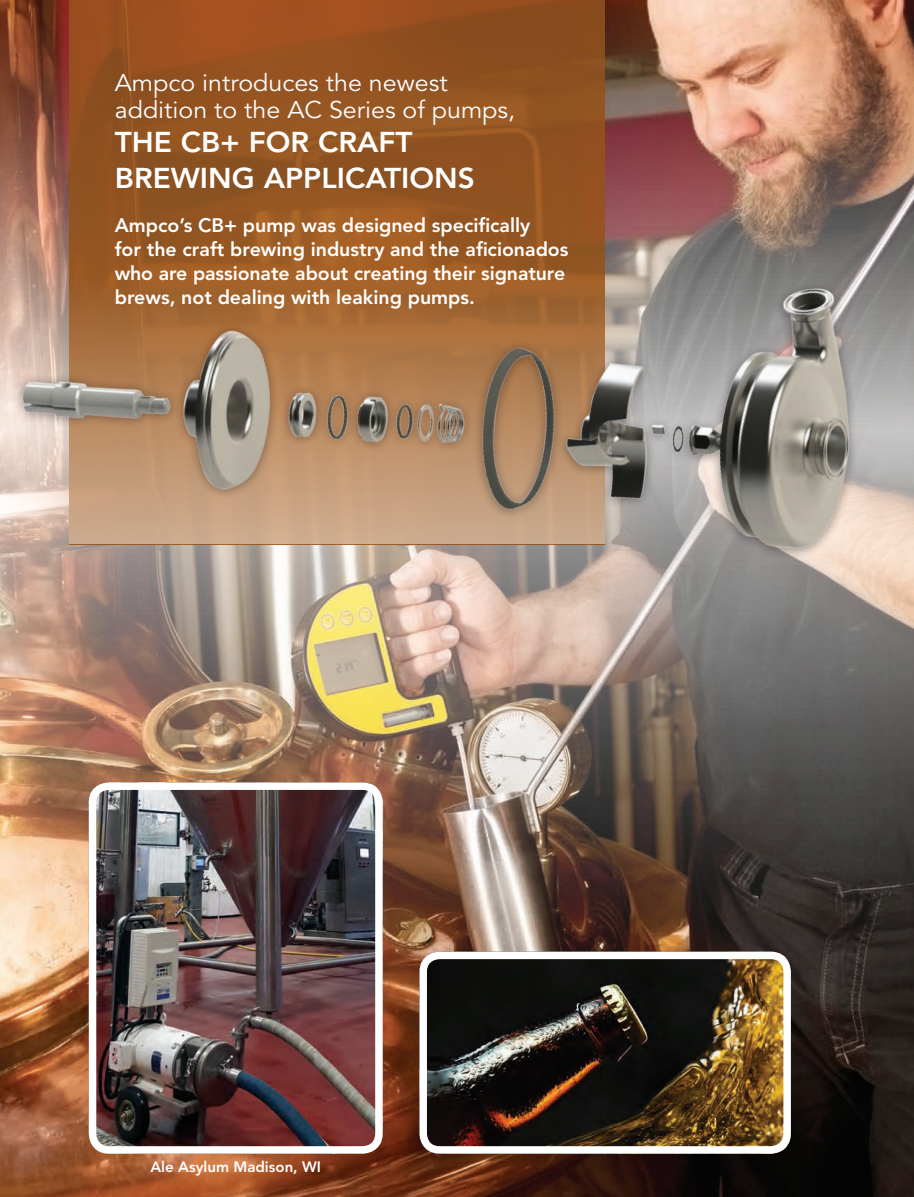
<style>
.page{position:relative;width:914px;height:1197px;background:#fff}
.page>*{position:absolute;margin:0;border:0;box-sizing:border-box;transform-origin:0 0}
.t1{font:800 28.5px/36px "Avenir LT Std";color:#fff;scale:1.04 1}
.t2{font:24px/27px "Avenir LT Std";color:#fff;scale:1.04 1}
.t3{font:800 19.5px/24px "Avenir LT Std";color:#fff}
.t4{font:800 15px "Avenir LT Std";color:#fff}
</style>
<div class="page">
<img style="left:0;top:0;width:914px;height:1197px">
<img style="left:419px;top:952px;width:366px;height:202px">
<div style="left:419px;top:952px;width:371px;height:202px;border:8px solid #fff;border-radius:17px"></div>
<img style="left:89px;top:782px;width:293px;height:372px">
<div style="left:89px;top:782px;width:294px;height:372px;border:8px solid #fff;border-radius:17px"></div>
<svg style="left:69px;top:0;width:536px;height:274px;background:#945321"></svg>
<img style="left:0;top:274px;width:867px;height:305px">
<svg style="left:0;top:0;width:5px;height:5px"></svg>
<svg style="left:0;top:1192px;width:5px;height:5px"></svg>
<p class="t2" style="left:115px;top:70px;width:386px">Ampco introduces the newest addition to the AC Series of pumps,</p>
<h1 class="t1" style="left:115px;top:124px;width:348px">THE CB+ FOR CRAFT<br>BREWING APPLICATIONS</h1>
<p class="t3" style="left:115px;top:214px;width:455px">Ampco’s CB+ pump was designed specifically<br>for the craft brewing industry and the aficionados who are passionate about creating their signature brews, not dealing with leaking pumps.</p>
<p class="t4" style="left:150px;top:1157px;width:172px">Ale Asylum Madison, WI</p>
</div>
